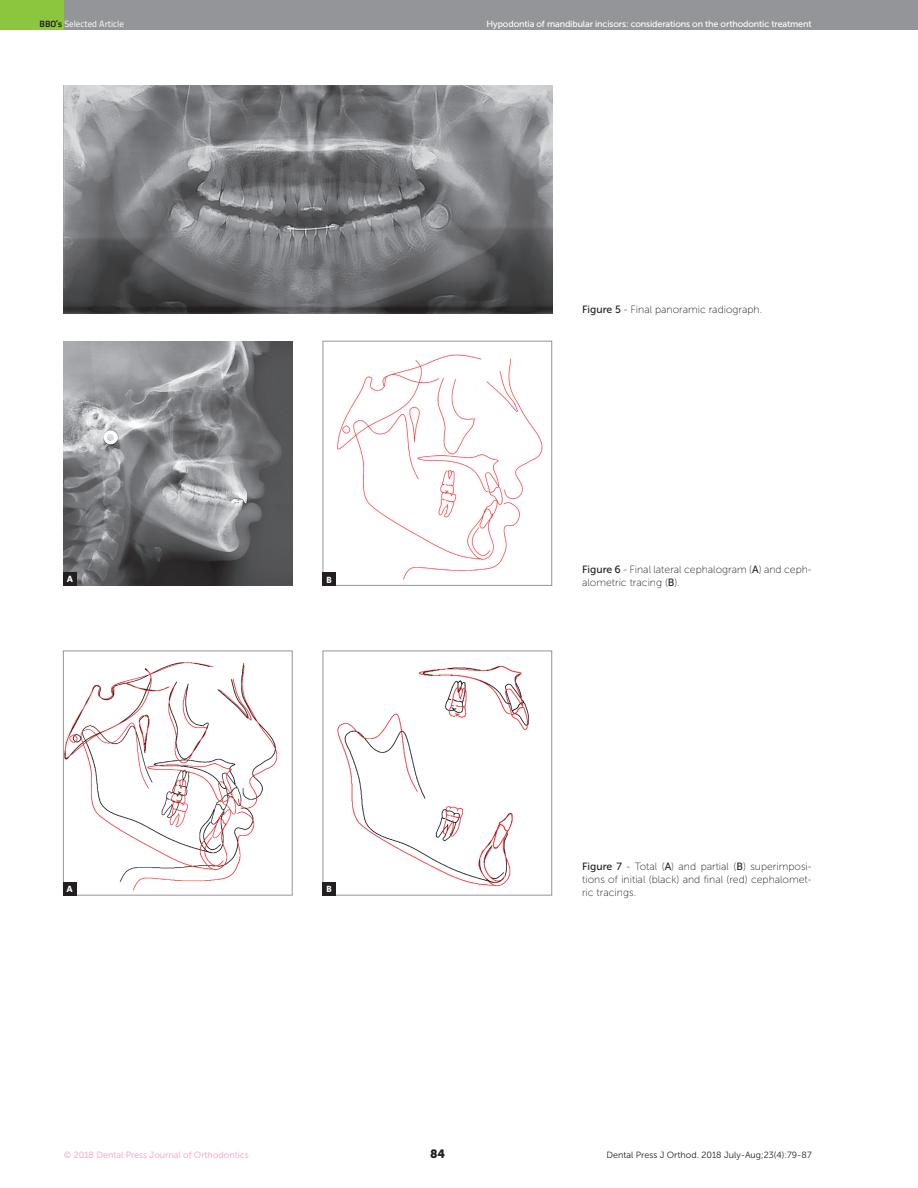
<style>
.page{position:relative;width:918px;height:1188px;background:#fff}
.page>*{position:absolute;margin:0;border:0;box-sizing:border-box;transform-origin:0 0}
.t1{font:12px "Museo Sans 900";color:#231f20}
.t2{font:10.5px/12.6px "Museo Sans 100";color:#231f20}
.t3{font:9px "Museo Sans 500";letter-spacing:-.015em;color:#fff}
.t4{font:9px "Museo Sans 300";color:#231f20}
.t5{font:9px "Museo Sans 300";color:#f499c2}
.t6{font:9px "Titillium Text 22 L";color:#fff}
.t7{font:700 9px "Whitney";color:#fff}
.s1{font-weight:700;color:#231f20}
.s2{font-family:"Museo Sans 500"}
</style>
<div class="page">
<div style="left:0;top:0;width:918px;height:30px;background:#939598"></div>
<div style="left:0;top:0;width:64px;height:30px;background:#8bc63e"></div>
<img style="left:64px;top:85px;width:488px;height:228px">
<img style="left:63px;top:341px;width:230px;height:245px">
<div style="left:63px;top:572px;width:14px;height:14px;background:#231f20"></div>
<img style="left:337px;top:665px;width:193px;height:222px">
<div style="left:323px;top:651px;width:229px;height:245px;border:1px solid #939598"></div>
<img style="left:65px;top:662px;width:213px;height:231px">
<div style="left:63px;top:651px;width:230px;height:245px;border:1px solid #939598"></div>
<div style="left:323px;top:882px;width:13px;height:14px;background:#231f20"></div>
<div style="left:63px;top:882px;width:13px;height:14px;background:#231f20"></div>
<img style="left:337px;top:354px;width:206px;height:226px">
<div style="left:323px;top:341px;width:229px;height:245px;border:1px solid #939598"></div>
<div style="left:323px;top:572px;width:13px;height:14px;background:#231f20"></div>
<p class="t6" style="left:40px;top:17px;width:86px"><span class="s1">BBO’s</span> Selected Article</p>
<p class="t7" style="left:67px;top:574px;width:8px">A</p>
<p class="t7" style="left:327px;top:574px;width:7px">B</p>
<p class="t7" style="left:67px;top:884px;width:8px">A</p>
<p class="t7" style="left:327px;top:884px;width:7px">B</p>
<p class="t3" style="left:487px;top:19px;width:327px">Hypodontia of mandibular incisors: considerations on the orthodontic treatment</p>
<p class="t2" style="left:582px;top:303px;width:182px"><span class="s2">Figure 5</span> - Final panoramic radiograph.</p>
<p class="t2" style="left:582px;top:563px;width:231px"><span class="s2">Figure 6</span> - Final lateral cephalogram (<span class="s2">A</span>) and ceph&shy;alometric tracing (<span class="s2">B</span>).</p>
<p class="t2" style="left:582px;top:861px;width:231px;text-align:justify"><span class="s2">Figure 7</span> - Total (<span class="s2">A</span>) and partial (<span class="s2">B</span>) superimposi&shy;tions of initial (black) and final (red) cephalomet&shy;ric tracings.</p>
<p class="t5" style="left:64px;top:1150px;width:187px">© 2018 Dental Press Journal of Orthodontics</p>
<p class="t1" style="left:430px;top:1147px;width:17px">84</p>
<p class="t4" style="left:607px;top:1150px;width:207px">Dental Press J Orthod. 2018 July-Aug;23(4):79-87</p>
</div>
